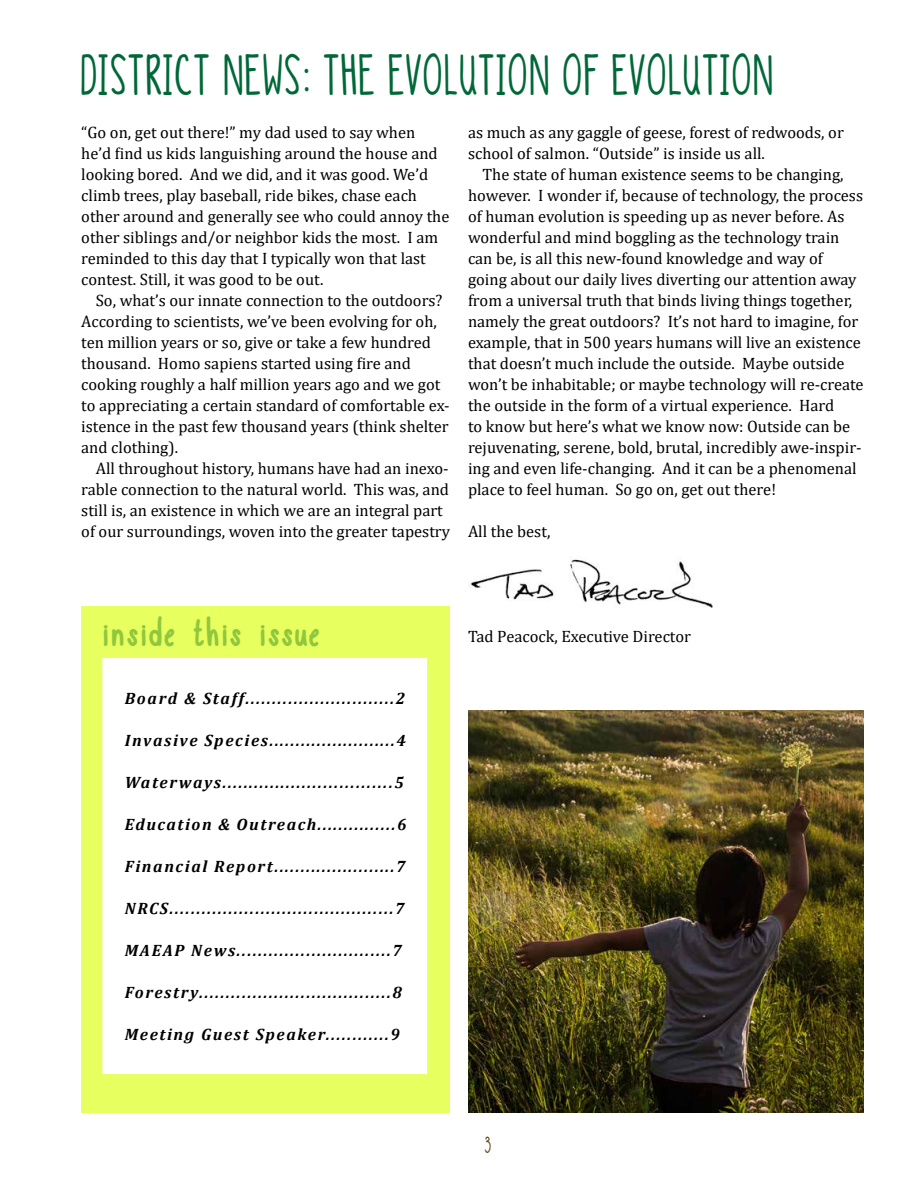
<style>
.page{position:relative;width:918px;height:1188px;background:#fff}
.page>*{position:absolute;margin:0;border:0;box-sizing:border-box;transform-origin:0 0}
.t1{font:45px "DJB The Generic";letter-spacing:.05em;color:#006838}
.t2{font:36px "DJB Thisis Me 2";letter-spacing:.05em;color:#91c73d}
.t3{font:18px "DJB The Generic";color:#61461e}
.t4{font:16.5px/21px "Cambria";color:#000}
.t5{font:italic 700 16.5px "Cambria";letter-spacing:.1em;color:#000}
</style>
<div class="page">
<div style="left:81px;top:606px;width:369px;height:506px;background:#e7ff5f"></div>
<div style="left:102px;top:658px;width:325px;height:416px;background:#fff"></div>
<img style="left:468px;top:710px;width:396px;height:402px">
<img style="left:470px;top:559px;width:243px;height:49px">
<h1 class="t1" style="left:81px;top:46px;width:694px">DISTRICT NEWS: THE EVOLUTION OF EVOLUTION</h1>
<p class="t4" style="left:81px;top:122px;width:370px">“Go on, get out there!” my dad used to say when<br>he’d find us kids languishing around the house and looking bored. And we did, and it was good. We’d climb trees, play baseball, ride bikes, chase each other around and generally see who could annoy the other siblings and/or neighbor kids the most. I am reminded to this day that I typically won that last contest. Still, it was good to be out.</p>
<p class="t4" style="left:81px;top:290px;width:370px;text-indent:15px">So, what’s our innate connection to the outdoors?<br>According to scientists, we’ve been evolving for oh, ten million years or so, give or take a few hundred thousand. Homo sapiens started using fire and cooking roughly a half million years ago and we got to appreciating a certain standard of comfortable ex&shy;istence in the past few thousand years (think shelter and clothing).</p>
<p class="t4" style="left:81px;top:458px;width:370px;text-indent:15px">All throughout history, humans have had an inexo&shy;rable connection to the natural world. This was, and still is, an existence in which we are an integral part of our surroundings, woven into the greater tapestry</p>
<p class="t4" style="left:468px;top:122px;width:377px">as much as any gaggle of geese, forest of redwoods, or school of salmon. “Outside” is inside us all.</p>
<p class="t4" style="left:468px;top:164px;width:397px;text-indent:15px">The state of human existence seems to be changing, however. I wonder if, because of technology, the process of human evolution is speeding up as never before. As wonderful and mind boggling as the technology train can be, is all this new-found knowledge and way of going about our daily lives diverting our attention away from a universal truth that binds living things together, namely the great outdoors? It’s not hard to imagine, for example, that in 500 years humans will live an existence that doesn’t much include the outside. Maybe outside won’t be inhabitable; or maybe technology will re-create the outside in the form of a virtual experience. Hard<br>to know but here’s what we know now: Outside can be rejuvenating, serene, bold, brutal, incredibly awe-inspir&shy;ing and even life-changing. And it can be a phenomenal place to feel human. So go on, get out there!</p>
<p class="t4" style="left:468px;top:521px;width:84px">All the best,</p>
<h2 class="t2" style="left:102px;top:608px;width:220px">inside this issue</h2>
<p class="t5" style="left:125px;top:687px;width:282px">Board &amp; Staff............................2</p>
<p class="t5" style="left:125px;top:729px;width:283px">Invasive Species........................4</p>
<p class="t5" style="left:125px;top:771px;width:281px">Waterways................................5</p>
<p class="t5" style="left:125px;top:813px;width:283px">Education &amp; Outreach...............6</p>
<p class="t5" style="left:125px;top:855px;width:282px">Financial Report.......................7</p>
<p class="t5" style="left:125px;top:897px;width:281px">NRCS..........................................7</p>
<p class="t5" style="left:125px;top:939px;width:279px">MAEAP News.............................7</p>
<p class="t5" style="left:125px;top:981px;width:279px">Forestry....................................8</p>
<p class="t5" style="left:125px;top:1023px;width:277px">Meeting Guest Speaker............9</p>
<p class="t4" style="left:468px;top:626px;width:224px">Tad Peacock, Executive Director</p>
<p class="t3" style="left:485px;top:1133px;width:8px">3</p>
</div>
